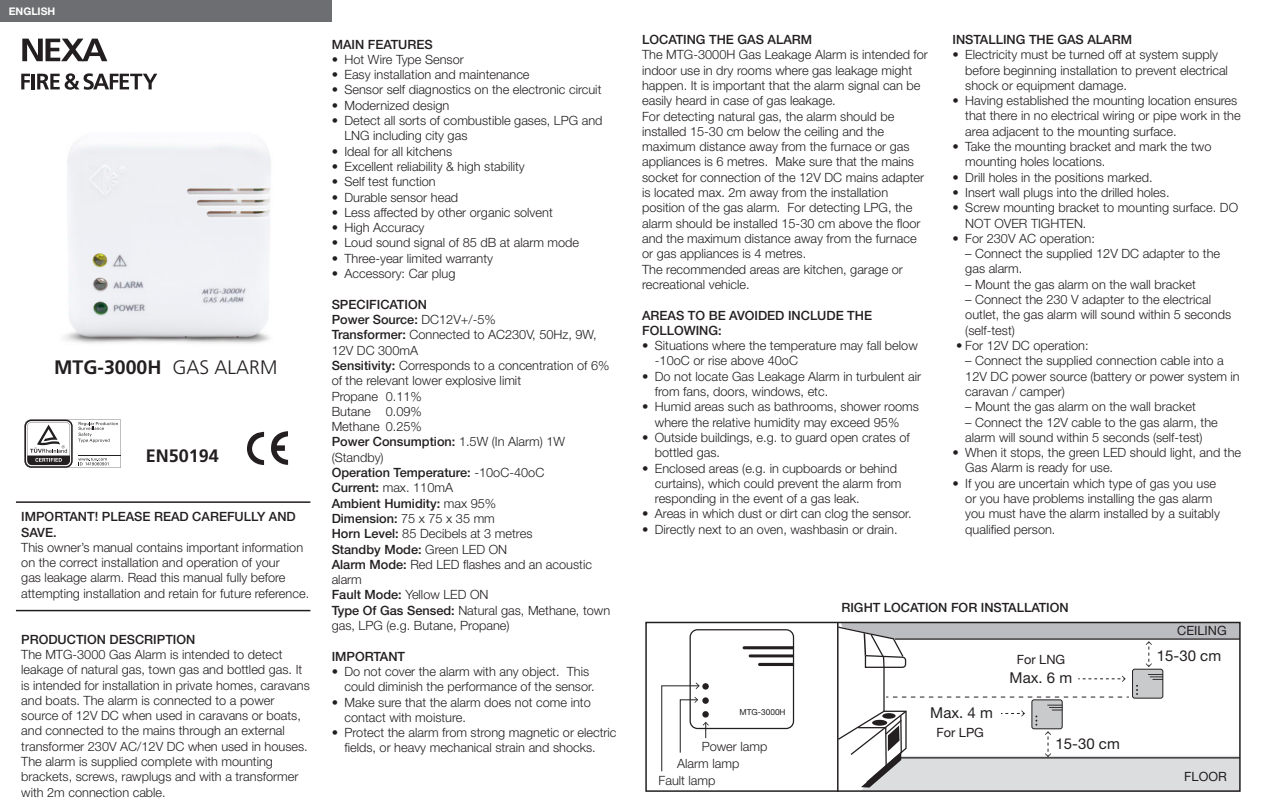
<style>
.page{position:relative;width:1263px;height:808px;background:#fff}
.page>*{position:absolute;margin:0;border:0;box-sizing:border-box;transform-origin:0 0}
.t1{font:700 19.5px "Frutiger";color:#231f20}
.t2{font:700 18px "Frutiger";color:#231f20}
.t3{font:15px "Helvetica Neue";color:#231f20}
.t4{font:300 12.75px/15.3px "Helvetica Neue";color:#231f20}
.t5{font:500 12.75px/15.3px "Helvetica Neue";color:#231f20}
.t6{font:12.75px "Helvetica Neue";color:#231f20}
.t7{font:700 10.5px "Helvetica Neue";color:#fff}
.t8{font:8.25px "Helvetica Neue";color:#231f20}
.s1{font-weight:300}
.s2{font-weight:500}
</style>
<div class="page">
<img style="left:64px;top:145px;width:207px;height:199px">
<svg style="left:22px;top:39px;width:85px;height:22px"></svg>
<svg style="left:21px;top:74px;width:9px;height:15px"></svg>
<hr style="left:32px;top:74px;width:3px;height:15px;background:#231f20">
<svg style="left:37px;top:73px;width:120px;height:17px"></svg>
<div style="left:689px;top:629px;width:105px;height:100px;border:1px solid #231f20;border-radius:7px"></div>
<svg style="left:743px;top:646px;width:51px;height:11px"></svg>
<svg style="left:758px;top:663px;width:36px;height:3px"></svg>
<svg style="left:1032px;top:700px;width:30px;height:29px"></svg>
<div style="left:1032px;top:700px;width:30px;height:29px;border:1px solid #231f20;border-radius:2px"></div>
<hr style="left:883px;top:667px;width:2px;height:44px;background:#231f20">
<svg style="left:838px;top:705px;width:400px;height:84px"></svg>
<hr style="left:837px;top:623px;width:1px;height:168px;background:#231f20">
<svg style="left:838px;top:625px;width:400px;height:73px"></svg>
<svg style="left:661px;top:682px;width:48px;height:90px"></svg>
<div style="left:645px;top:622px;width:596px;height:170px;border:2px solid #231f20"></div>
<hr style="left:16px;top:501px;width:294px;height:2px;background:#231f20">
<hr style="left:16px;top:610px;width:294px;height:1px;background:#231f20">
<svg style="left:24px;top:419px;width:97px;height:49px"></svg>
<svg style="left:247px;top:431px;width:17px;height:34px"></svg>
<svg style="left:271px;top:431px;width:17px;height:34px"></svg>
<div style="left:0;top:0;width:332px;height:21px;background:#6d6e71"></div>
<p class="t7" style="left:9px;top:6px;width:48px">ENGLISH</p>
<h1 class="t1" style="left:54px;top:356px;width:225px">MTG-3000H <span class="s1">GAS ALARM</span></h1>
<h2 class="t2" style="left:146px;top:446px;width:75px">EN50194</h2>
<p class="t5" style="left:21px;top:510px;width:276px">IMPORTANT! PLEASE READ CAREFULLY AND<br>SAVE.</p>
<p class="t4" style="left:21px;top:540px;width:289px">This owner’s manual contains important information on the correct installation and operation of your<br>gas leakage alarm. Read this manual fully before attempting installation and retain for future reference.</p>
<p class="t5" style="left:21px;top:632px;width:176px">PRODUCTION DESCRIPTION</p>
<p class="t4" style="left:21px;top:648px;width:290px">The MTG-3000 Gas Alarm is intended to detect leakage of natural gas, town gas and bottled gas. It is intended for installation in private homes, caravans and boats. The alarm is connected to a power source of 12V DC when used in caravans or boats, and connected to the mains through an external transformer 230V AC/12V DC when used in houses.<br>The alarm is supplied complete with mounting brackets, screws, rawplugs and with a transformer with 2m connection cable.</p>
<p class="t5" style="left:332px;top:37px;width:103px">MAIN FEATURES</p>
<p class="t4" style="left:332px;top:53px;width:134px">• Hot Wire Type Sensor</p>
<p class="t4" style="left:332px;top:68px;width:199px">• Easy installation and maintenance</p>
<p class="t4" style="left:332px;top:83px;width:271px">• Sensor self diagnostics on the electronic circuit</p>
<p class="t4" style="left:332px;top:98px;width:119px">• Modernized design</p>
<p class="t4" style="left:344px;top:114px;width:260px;text-indent:-13px">• Detect all sorts of combustible gases, LPG and<br>LNG including city gas</p>
<p class="t4" style="left:332px;top:144px;width:122px">• Ideal for all kitchens</p>
<p class="t4" style="left:332px;top:160px;width:195px">• Excellent reliability &amp; high stability</p>
<p class="t4" style="left:332px;top:175px;width:106px">• Self test function</p>
<p class="t4" style="left:332px;top:190px;width:128px">• Durable sensor head</p>
<p class="t4" style="left:332px;top:206px;width:223px">• Less affected by other organic solvent</p>
<p class="t4" style="left:332px;top:221px;width:94px">• High Accuracy</p>
<p class="t4" style="left:332px;top:236px;width:249px">• Loud sound signal of 85 dB at alarm mode</p>
<p class="t4" style="left:332px;top:251px;width:163px">• Three-year limited warranty</p>
<p class="t4" style="left:332px;top:267px;width:125px">• Accessory: Car plug</p>
<p class="t4" style="left:332px;top:297px;width:280px"><span class="s2">SPECIFICATION<br>Power Source:</span> DC12V+/-5%<br><span class="s2">Transformer:</span> Connected to AC230V, 50Hz, 9W,<br>12V DC 300mA<br><span class="s2">Sensitivity:</span> Corresponds to a concentration of 6% of the relevant lower explosive limit<br>Propane 0.11%<br>Butane 0.09%<br>Methane 0.25%<br><span class="s2">Power Consumption:</span> 1.5W (In Alarm) 1W (Standby)<br><span class="s2">Operation Temperature:</span> -10oC-40oC<br><span class="s2">Current:</span> max. 110mA<br><span class="s2">Ambient Humidity:</span> max 95%<br><span class="s2">Dimension:</span> 75 x 75 x 35 mm<br><span class="s2">Horn Level:</span> 85 Decibels at 3 metres<br><span class="s2">Standby Mode:</span> Green LED ON<br><span class="s2">Alarm Mode:</span> Red LED flashes and an acoustic alarm<br><span class="s2">Fault Mode:</span> Yellow LED ON<br><span class="s2">Type Of Gas Sensed:</span> Natural gas, Methane, town gas, LPG (e.g. Butane, Propane)</p>
<p class="t5" style="left:332px;top:649px;width:75px">IMPORTANT</p>
<p class="t4" style="left:344px;top:665px;width:252px;text-indent:-13px">• Do not cover the alarm with any object. This could diminish the performance of the sensor.</p>
<p class="t4" style="left:344px;top:695px;width:248px;text-indent:-13px">• Make sure that the alarm does not come into contact with moisture.</p>
<p class="t4" style="left:344px;top:726px;width:274px;text-indent:-13px">• Protect the alarm from strong magnetic or electric fields, or heavy mechanical strain and shocks.</p>
<p class="t5" style="left:642px;top:33px;width:172px">LOCATING THE GAS ALARM</p>
<p class="t4" style="left:642px;top:48px;width:287px">The MTG-3000H Gas Leakage Alarm is intended for indoor use in dry rooms where gas leakage might happen. It is important that the alarm signal can be easily heard in case of gas leakage.<br>For detecting natural gas, the alarm should be installed 15-30 cm below the ceiling and the maximum distance away from the furnace or gas appliances is 6 metres. Make sure that the mains socket for connection of the 12V DC mains adapter is located max. 2m away from the installation position of the gas alarm. For detecting LPG, the alarm should be installed 15-30 cm above the floor and the maximum distance away from the furnace or gas appliances is 4 metres.<br>The recommended areas are kitchen, garage or recreational vehicle.</p>
<p class="t5" style="left:642px;top:308px;width:231px">AREAS TO BE AVOIDED INCLUDE THE<br>FOLLOWING:</p>
<p class="t4" style="left:655px;top:339px;width:264px;text-indent:-13px">• Situations where the temperature may fall below -10oC or rise above 40oC</p>
<p class="t4" style="left:655px;top:369px;width:268px;text-indent:-13px">• Do not locate Gas Leakage Alarm in turbulent air from fans, doors, windows, etc.</p>
<p class="t4" style="left:642px;top:400px;width:278px;text-align:center">• Humid areas such as bathrooms, shower rooms where the relative humidity may exceed 95%</p>
<p class="t4" style="left:655px;top:431px;width:256px;text-indent:-13px">• Outside buildings, e.g. to guard open crates of bottled gas.</p>
<p class="t4" style="left:655px;top:461px;width:248px;text-indent:-13px">• Enclosed areas (e.g. in cupboards or behind curtains), which could prevent the alarm from responding in the event of a gas leak.</p>
<p class="t4" style="left:642px;top:507px;width:271px">• Areas in which dust or dirt can clog the sensor.</p>
<p class="t4" style="left:642px;top:522px;width:257px">• Directly next to an oven, washbasin or drain.</p>
<p class="t5" style="left:952px;top:33px;width:181px">INSTALLING THE GAS ALARM</p>
<p class="t4" style="left:965px;top:48px;width:264px;text-indent:-13px">• Electricity must be turned off at system supply before beginning installation to prevent electrical shock or equipment damage.</p>
<p class="t4" style="left:965px;top:94px;width:277px;text-indent:-13px">• Having established the mounting location ensures that there in no electrical wiring or pipe work in the area adjacent to the mounting surface.</p>
<p class="t4" style="left:965px;top:140px;width:248px;text-indent:-13px">• Take the mounting bracket and mark the two mounting holes locations.</p>
<p class="t4" style="left:952px;top:170px;width:201px">• Drill holes in the positions marked.</p>
<p class="t4" style="left:952px;top:186px;width:219px">• Insert wall plugs into the drilled holes.</p>
<p class="t4" style="left:965px;top:201px;width:274px;text-indent:-13px">• Screw mounting bracket to mounting surface. DO<br>NOT OVER TIGHTEN.</p>
<p class="t4" style="left:952px;top:232px;width:144px">• For 230V AC operation:</p>
<p class="t4" style="left:965px;top:247px;width:256px">– Connect the supplied 12V DC adapter to the gas alarm.</p>
<p class="t4" style="left:965px;top:277px;width:232px">– Mount the gas alarm on the wall bracket</p>
<p class="t4" style="left:965px;top:293px;width:267px">– Connect the 230 V adapter to the electrical outlet, the gas alarm will sound within 5 seconds (self-test)</p>
<p class="t4" style="left:956px;top:339px;width:134px">• For 12V DC operation:</p>
<p class="t4" style="left:965px;top:354px;width:276px">– Connect the supplied connection cable into a<br>12V DC power source (battery or power system in caravan / camper)</p>
<p class="t4" style="left:965px;top:400px;width:232px">– Mount the gas alarm on the wall bracket</p>
<p class="t4" style="left:965px;top:415px;width:254px">– Connect the 12V cable to the gas alarm, the alarm will sound within 5 seconds (self-test)</p>
<p class="t4" style="left:965px;top:446px;width:277px;text-indent:-13px">• When it stops, the green LED should light, and the<br>Gas Alarm is ready for use.</p>
<p class="t4" style="left:965px;top:476px;width:256px;text-indent:-13px">• If you are uncertain which type of gas you use or you have problems installing the gas alarm you must have the alarm installed by a suitably qualified person.</p>
<p class="t5" style="left:841px;top:601px;width:229px">RIGHT LOCATION FOR INSTALLATION</p>
<p class="t6" style="left:1017px;top:654px;width:50px">For LNG</p>
<p class="t8" style="left:740px;top:708px;width:47px">MTG-3000H</p>
<p class="t3" style="left:930px;top:704px;width:64px">Max. 4 m</p>
<p class="t4" style="left:677px;top:739px;width:92px;line-height:17px;text-indent:24px">Power lamp<br>Alarm lamp</p>
<p class="t4" style="left:659px;top:773px;width:58px">Fault lamp</p>
<p class="t6" style="left:936px;top:727px;width:49px">For LPG</p>
<p class="t3" style="left:1010px;top:668px;width:64px">Max. 6 m</p>
<p class="t3" style="left:1055px;top:735px;width:66px">15-30 cm</p>
<p class="t6" style="left:1177px;top:626px;width:51px">CEILING</p>
<p class="t3" style="left:1157px;top:646px;width:66px">15-30 cm</p>
<p class="t6" style="left:1184px;top:772px;width:44px">FLOOR</p>
</div>
